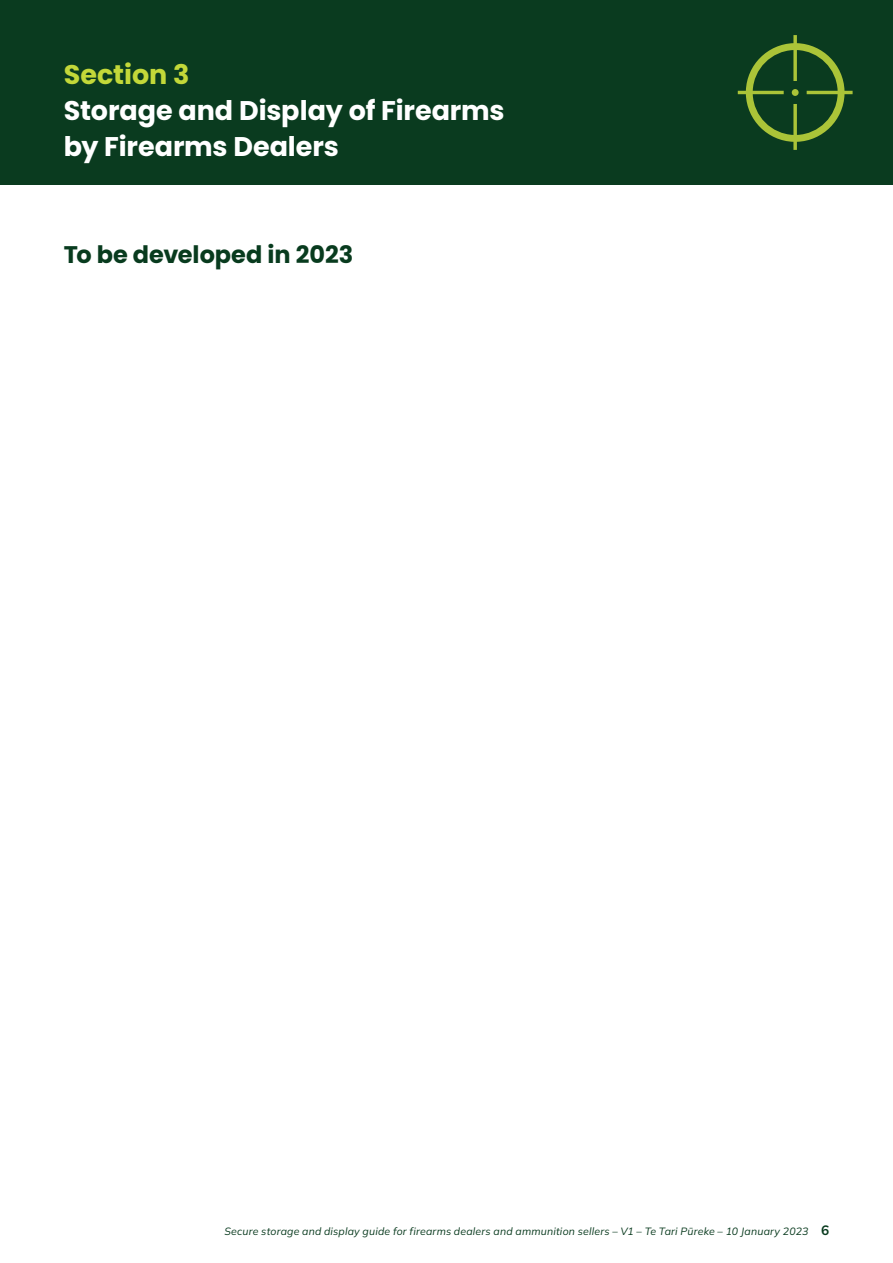
<style>
.page{position:relative;width:893px;height:1263px;background:#fff}
.page>*{position:absolute;margin:0;border:0;box-sizing:border-box;transform-origin:0 0}
.t1{font:700 27px/36px "Poppins";letter-spacing:-.005em;color:#fff}
.t2{font:700 27px "Poppins";letter-spacing:-.005em;color:#c3d839}
.t3{font:700 24px "Poppins";color:#083b1e}
.t4{font:italic 10.5px "Mulish";letter-spacing:.02em;color:#0a3b1f}
.s1{font-weight:700;font-style:normal;font-size:13.5px;color:#083b1e}
</style>
<div class="page">
<div style="left:0;top:0;width:893px;height:185px;background:#0a3b1f"></div>
<svg style="left:738px;top:35px;width:115px;height:115px"></svg>
<div style="left:792px;top:89px;width:7px;height:7px;background:#abc438;border-radius:50%"></div>
<h1 class="t2" style="left:64px;top:59px;width:127px">Section 3</h1>
<h1 class="t1" style="left:64px;top:93px;width:442px">Storage and Display of Firearms by Firearms Dealers</h1>
<h2 class="t3" style="left:64px;top:241px;width:291px">To be developed in 2023</h2>
<p class="t4" style="left:224px;top:1224px;width:606px">Secure storage and display guide for firearms dealers and ammunition sellers – V1 – Te Tari Pūreke – 10 January 2023 <span class="s1">6</span></p>
</div>
